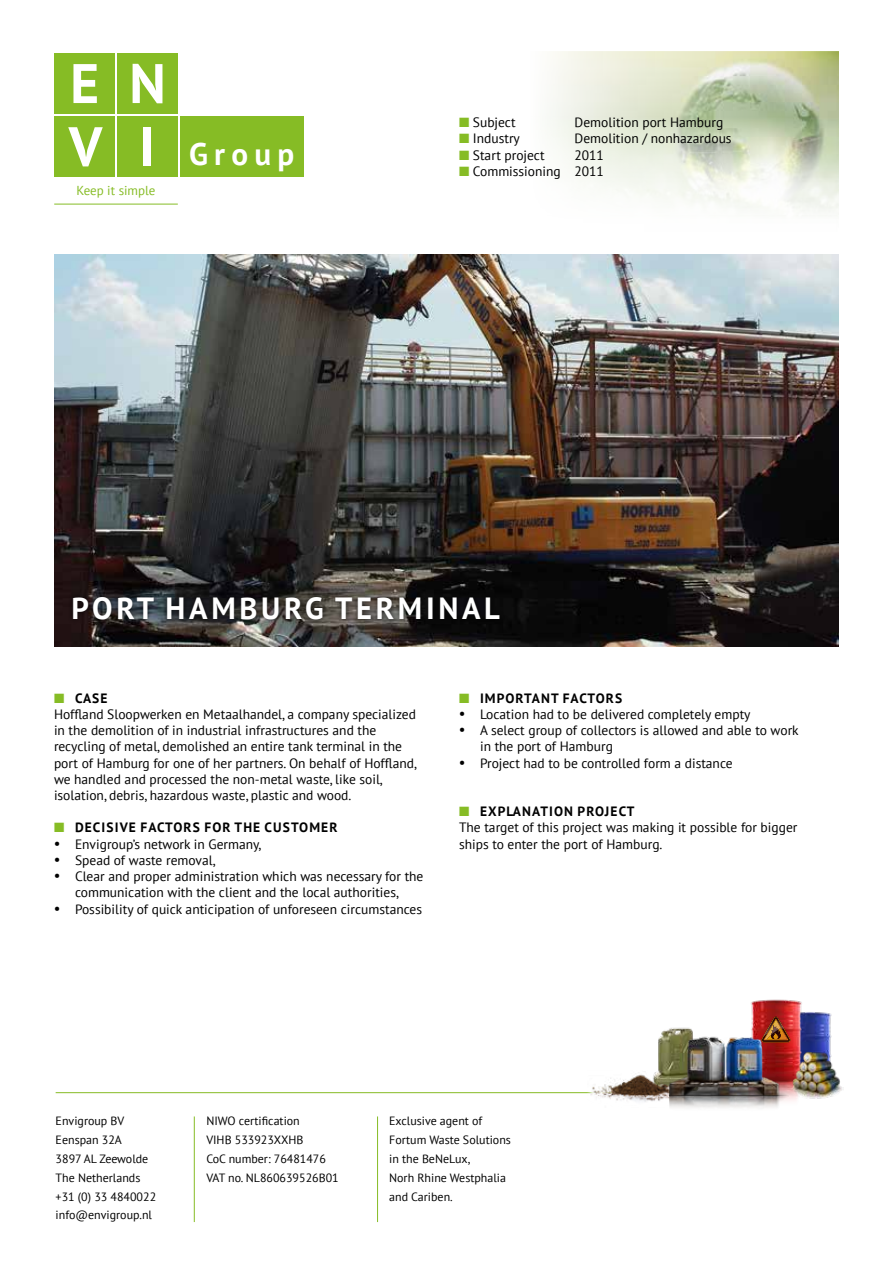
<style>
.page{position:relative;width:893px;height:1263px;background:#fff}
.page>*{position:absolute;margin:0;border:0;box-sizing:border-box;transform-origin:0 0}
.t1{font:700 55.65px/63.2px "PT Sans";color:#fff}
.t2{font:700 31.2px "PT Sans";letter-spacing:.2em;color:#fff}
.t3{font:700 30.6px "PT Sans";letter-spacing:.12em;color:#fff}
.t4{font:13.5px/16.2px "PT Sans";color:#000}
.t5{font:700 13.5px "PT Sans";letter-spacing:.08em;color:#000}
.t6{font:13.05px "PT Sans";color:#86bc25}
.t7{font:12px/18.8px "PT Sans";color:#000}
.s1{color:#86bc25}
.s2{font-weight:700}
</style>
<div class="page">
<hr style="left:56px;top:1092px;width:567px;height:1px;background:#86bc25">
<hr style="left:194px;top:1116px;width:1px;height:106px;background:#86bc25">
<hr style="left:377px;top:1116px;width:1px;height:106px;background:#86bc25">
<img style="left:54px;top:254px;width:785px;height:393px">
<img style="left:549px;top:52px;width:290px;height:160px">
<hr style="left:54px;top:204px;width:124px;height:1px;background:#86bc25">
<div style="left:54px;top:54px;width:60px;height:60px;background:#86bc25"></div>
<div style="left:54px;top:117px;width:60px;height:60px;background:#86bc25"></div>
<div style="left:117px;top:54px;width:60px;height:60px;background:#86bc25"></div>
<div style="left:117px;top:117px;width:60px;height:60px;background:#86bc25"></div>
<div style="left:180px;top:117px;width:124px;height:60px;background:#86bc25"></div>
<div style="left:68px;top:592px;width:438px;height:33px;background:#000;opacity:.75"></div>
<img style="left:809px;top:1012px;width:23px;height:38px">
<img style="left:658px;top:1027px;width:33px;height:44px">
<img style="left:788px;top:1089px;width:2px;height:12px">
<img style="left:751px;top:999px;width:58px;height:90px">
<img style="left:790px;top:1050px;width:52px;height:51px">
<img style="left:588px;top:1071px;width:82px;height:36px">
<img style="left:670px;top:1029px;width:118px;height:79px">
<svg style="left:761px;top:1017px;width:29px;height:25px"></svg>
<h1 class="t1" style="left:129px;top:51px;width:38px">N</h1>
<h1 class="t1" style="left:69px;top:51px;width:88px">E<br>V I</h1>
<p class="t6" style="left:76px;top:182px;width:81px">Keep it simple</p>
<h2 class="t2" style="left:189px;top:134px;width:107px">Group</h2>
<p class="t4" style="left:459px;top:113px;width:58px"><span class="s1">■</span> Subject</p>
<p class="t4" style="left:575px;top:113px;width:150px">Demolition port Hamburg</p>
<p class="t4" style="left:459px;top:130px;width:62px"><span class="s1">■</span> Industry</p>
<p class="t4" style="left:574px;top:130px;width:159px">Demolition / nonhazardous</p>
<p class="t4" style="left:459px;top:146px;width:87px"><span class="s1">■</span> Start project</p>
<p class="t4" style="left:574px;top:146px;width:31px">2011</p>
<p class="t4" style="left:459px;top:163px;width:146px"><span class="s1">■</span> Commissioning 2011</p>
<h3 class="t3" style="left:71px;top:588px;width:430px">PORT HAMBURG TERMINAL</h3>
<p class="t4" style="left:54px;top:690px;width:364px"><span class="s1">■</span> <span class="s2">CASE<br></span>Hoffland Sloopwerken en Metaalhandel, a company specialized in the demolition of in industrial infrastructures and the recycling of metal, demolished an entire tank terminal in the port of Hamburg for one of her partners. On behalf of Hoffland, we handled and processed the non-metal waste, like soil, isolation, debris, hazardous waste, plastic and wood.</p>
<p class="t5" style="left:54px;top:819px;width:285px"><span class="s1">■</span> DECISIVE FACTORS FOR THE CUSTOMER</p>
<p class="t4" style="left:54px;top:835px;width:209px"><span class="s2">•</span> Envigroup’s network in Germany,</p>
<p class="t4" style="left:54px;top:852px;width:163px"><span class="s2">•</span> Spead of waste removal,</p>
<p class="t4" style="left:54px;top:868px;width:371px;text-align:center"><span class="s2">•</span> Clear and proper administration which was necessary for the communication with the client and the local authorities,</p>
<p class="t4" style="left:54px;top:900px;width:370px"><span class="s2">•</span> Possibility of quick anticipation of unforeseen circumstances</p>
<p class="t5" style="left:459px;top:689px;width:165px"><span class="s1">■</span> IMPORTANT FACTORS</p>
<p class="t4" style="left:459px;top:706px;width:293px"><span class="s2">•</span> Location had to be delivered completely empty</p>
<p class="t4" style="left:480px;top:722px;width:320px;text-indent:-21px"><span class="s2">•</span> A select group of collectors is allowed and able to work in the port of Hamburg</p>
<p class="t4" style="left:459px;top:754px;width:275px"><span class="s2">•</span> Project had to be controlled form a distance</p>
<p class="t4" style="left:459px;top:803px;width:340px"><span class="s1">■</span> <span class="s2">EXPLANATION PROJECT<br></span>The target of this project was making it possible for bigger ships to enter the port of Hamburg.</p>
<p class="t7" style="left:56px;top:1111px;width:102px">Envigroup BV<br>Eenspan 32A<br>3897 AL Zeewolde<br>The Netherlands +31 (0) 33 4840022 info@envigroup.nl</p>
<p class="t7" style="left:206px;top:1111px;width:134px">NIWO certification<br>VIHB 533923XXHB<br>CoC number: 76481476<br>VAT no. NL860639526B01</p>
<p class="t7" style="left:389px;top:1111px;width:123px">Exclusive agent of<br>Fortum Waste Solutions in the BeNeLux,<br>Norh Rhine Westphalia and Cariben.</p>
</div>
